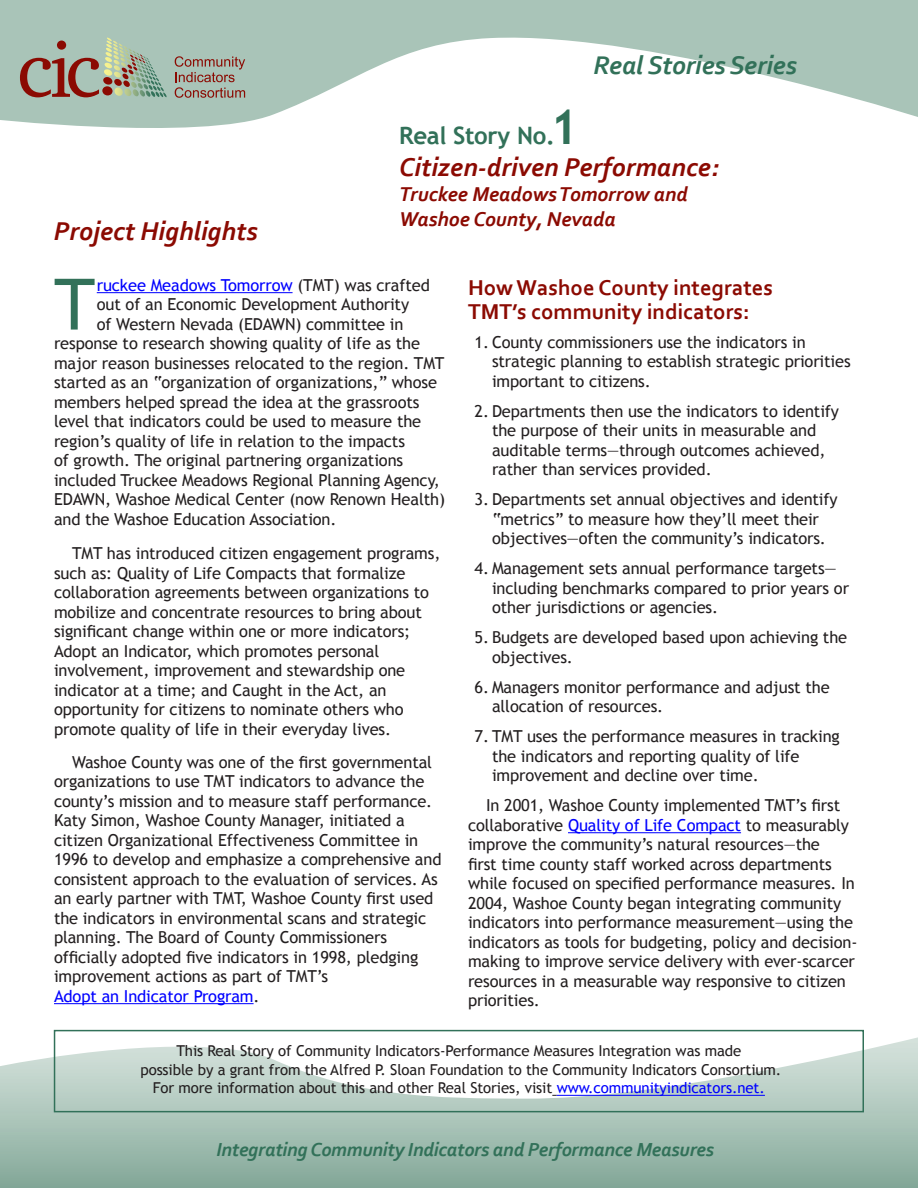
<style>
.page{position:relative;width:918px;height:1188px;background:#fff}
.page>*{position:absolute;margin:0;border:0;box-sizing:border-box;transform-origin:0 0}
.t1{font:70.95px "Trebuchet MS";color:#327159}
.Title_of_Story{font:italic 700 27px "Corbel";color:#8b0a02}
.t2{font:italic 700 26.85px "Corbel";letter-spacing:-.005em;color:#327159}
.Title_of_Story-2{font:700 24px "Trebuchet MS";letter-spacing:-.01em;color:#327159}
.Subhead_in_text{font:700 22.5px/24px "Corbel";color:#8b0a02}
.Subtitle_of_Story{font:italic 700 21px/25.2px "Corbel";color:#8b0a02}
.t3{font:italic 700 19.8px "Corbel";letter-spacing:-.01em;color:#327159}
.t4{font:16.5px/19.5px "Trebuchet MS";letter-spacing:-.01em;color:#231f20}
.t5{font:16.5px "Trebuchet MS";letter-spacing:-.01em;color:#00f}
.t6{font:15px/18.8px "Trebuchet MS";letter-spacing:-.01em;color:#231f20;text-align:center}
.s1{font-size:48px}
.s2{color:#231f20}
.s3{color:#00f}
</style>
<div class="page">
<svg style="left:0;top:0;width:918px;height:128px;fill:#a9c4b8"></svg>
<svg style="left:0;top:1037px;width:918px;height:151px"></svg>
<svg style="left:20px;top:38px;width:125px;height:59px;background:#a49c8c"></svg>
<svg style="left:175px;top:56px;width:70px;height:42px;background:#a29c91"></svg>
<hr style="left:97px;top:292px;width:196px;height:1px;background:#00f">
<hr style="left:54px;top:1003px;width:200px;height:1px;background:#00f">
<hr style="left:568px;top:832px;width:173px;height:1px;background:#00f">
<hr style="left:557px;top:1095px;width:208px;height:1px;background:#00f">
<div style="left:54px;top:1030px;width:810px;height:82px;border:2px solid #327159"></div>
<p class="t2" style="left:593px;top:49px;width:205px">Real Stories Series</p>
<p class="Title_of_Story-2" style="left:399px;top:120px;width:181px">Real Story No.<span class="s1">1</span></p>
<p class="Title_of_Story" style="left:399px;top:150px;width:322px">Citizen-driven Performance:</p>
<p class="Subtitle_of_Story" style="left:399px;top:181px;width:290px">Truckee Meadows Tomorrow and<br>Washoe County, Nevada</p>
<p class="Title_of_Story" style="left:54px;top:214px;width:205px">Project Highlights</p>
<p class="t1" style="left:54px;top:263px;width:43px">T</p>
<p class="t5" style="left:97px;top:275px;width:335px">ruckee Meadows Tomorrow <span class="s2">(TMT) was crafted</span></p>
<p class="Subhead_in_text" style="left:468px;top:275px;width:307px">How Washoe County integrates<br>TMT’s community indicators:</p>
<p class="t4" style="left:492px;top:332px;width:360px;text-indent:-17px">1. County commissioners use the indicators in strategic planning to establish strategic priorities important to citizens.</p>
<p class="t4" style="left:492px;top:401px;width:349px;text-indent:-17px">2. Departments then use the indicators to identify the purpose of their units in measurable and auditable terms—through outcomes achieved, rather than services provided.</p>
<p class="t4" style="left:475px;top:490px;width:365px;text-align:center">3. Departments set annual objectives and identify “metrics” to measure how they’ll meet their objectives—often the community’s indicators.</p>
<p class="t4" style="left:492px;top:559px;width:359px;text-indent:-17px">4. Management sets annual performance targets— including benchmarks compared to prior years or other jurisdictions or agencies.</p>
<p class="t4" style="left:492px;top:628px;width:357px;text-indent:-17px">5. Budgets are developed based upon achieving the objectives.</p>
<p class="t4" style="left:492px;top:677px;width:339px;text-indent:-17px">6. Managers monitor performance and adjust the allocation of resources.</p>
<p class="t4" style="left:492px;top:727px;width:349px;text-indent:-17px">7. TMT uses the performance measures in tracking the indicators and reporting quality of life improvement and decline over time.</p>
<p class="t4" style="left:468px;top:796px;width:391px;text-indent:18px">In 2001, Washoe County implemented TMT’s first collaborative <span class="s3">Quality of Life Compact</span> to measurably improve the community’s natural resources—the<br>first time county staff worked across departments while focused on specified performance measures. In 2004, Washoe County began integrating community indicators into performance measurement—using the indicators as tools for budgeting, policy and decision&shy;making to improve service delivery with ever-scarcer resources in a measurable way responsive to citizen priorities.</p>
<p class="t4" style="left:97px;top:295px;width:314px">out of an Economic Development Authority</p>
<p class="t4" style="left:97px;top:314px;width:308px">of Western Nevada (EDAWN) committee in</p>
<p class="t4" style="left:54px;top:334px;width:368px">response to research showing quality of life as the</p>
<p class="t4" style="left:54px;top:353px;width:392px">major reason businesses relocated to the region. TMT</p>
<p class="t4" style="left:54px;top:373px;width:384px">started as an “organization of organizations,” whose</p>
<p class="t4" style="left:54px;top:392px;width:367px">members helped spread the idea at the grassroots</p>
<p class="t4" style="left:54px;top:412px;width:369px">level that indicators could be used to measure the</p>
<p class="t4" style="left:54px;top:431px;width:353px">region’s quality of life in relation to the impacts</p>
<p class="t4" style="left:54px;top:451px;width:351px">of growth. The original partnering organizations</p>
<p class="t4" style="left:54px;top:470px;width:387px">included Truckee Meadows Regional Planning Agency,</p>
<p class="t4" style="left:54px;top:490px;width:393px">EDAWN, Washoe Medical Center (now Renown Health)</p>
<p class="t4" style="left:54px;top:509px;width:284px">and the Washoe Education Association.</p>
<p class="t4" style="left:54px;top:544px;width:388px;text-indent:18px">TMT has introduced citizen engagement programs, such as: Quality of Life Compacts that formalize collaboration agreements between organizations to mobilize and concentrate resources to bring about significant change within one or more indicators; Adopt an Indicator, which promotes personal involvement, improvement and stewardship one indicator at a time; and Caught in the Act, an opportunity for citizens to nominate others who promote quality of life in their everyday lives.</p>
<p class="t4" style="left:54px;top:752px;width:389px;text-indent:18px">Washoe County was one of the first governmental organizations to use TMT indicators to advance the county’s mission and to measure staff performance.<br>Katy Simon, Washoe County Manager, initiated a citizen Organizational Effectiveness Committee in 1996 to develop and emphasize a comprehensive and consistent approach to the evaluation of services. As an early partner with TMT, Washoe County first used the indicators in environmental scans and strategic planning. The Board of County Commissioners officially adopted five indicators in 1998, pledging improvement actions as part of TMT’s<br><span class="s3">Adopt an Indicator Program</span>.</p>
<p class="t6" style="left:141px;top:1041px;width:642px">This Real Story of Community Indicators-Performance Measures Integration was made<br>possible by a grant from the Alfred P. Sloan Foundation to the Community Indicators Consortium.<br>For more information about this and other Real Stories, visit <span class="s3">www.communityindicators.net.</span></p>
<p class="t3" style="left:216px;top:1137px;width:499px">Integrating Community Indicators and Performance Measures</p>
</div>
